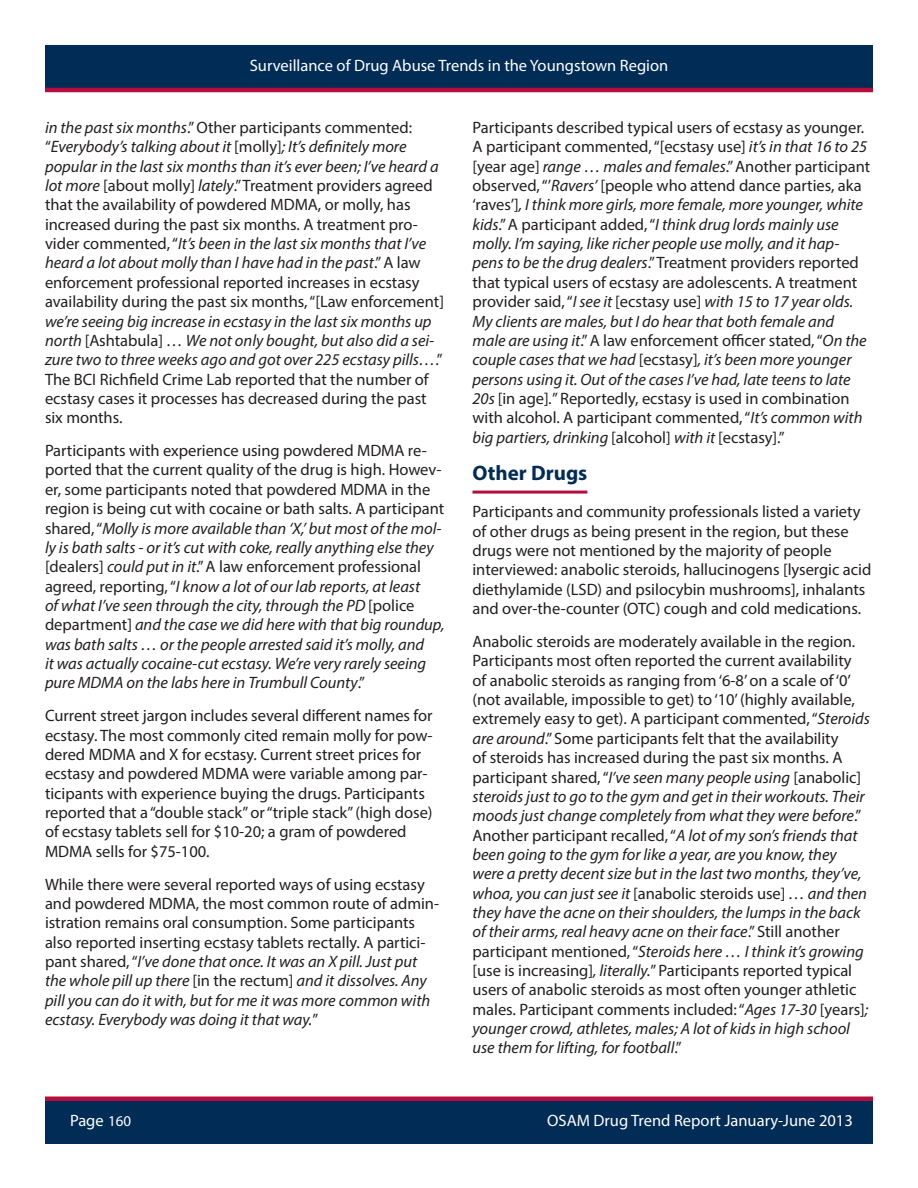
<style>
.page{position:relative;width:918px;height:1188px;background:#fff}
.page>*{position:absolute;margin:0;border:0;box-sizing:border-box;transform-origin:0 0}
.t1{font:700 21px "Myriad Pro";color:#002c55}
.t2{font:16.5px/19.4px "Myriad Pro";color:#231f20}
.t3{font:italic 16.5px/19.4px "Myriad Pro";color:#231f20}
.t4{font:16.5px "Myriad Pro";color:#fff}
.s1{font-style:italic}
.s2{font-style:normal}
.s3{font-size:15px}
</style>
<div class="page">
<div style="left:45px;top:1099px;width:828px;height:45px;background:#002c55"></div>
<div style="left:45px;top:45px;width:828px;height:45px;background:#002c55"></div>
<hr style="left:45px;top:88px;width:828px;height:4px;background:#b50d3e">
<div style="left:45px;top:1096px;width:828px;height:5px;background:#b50d3e"></div>
<hr style="left:472px;top:491px;width:115px;height:3px;background:#b50d3e">
<p class="t4" style="left:250px;top:55px;width:420px">Surveillance of Drug Abuse Trends in the Youngstown Region</p>
<p class="t2" style="left:45px;top:118px;width:401px"><span class="s1">in the past six months</span>.” Other participants commented: “<span class="s1">Everybody’s talking about it</span> [molly]<span class="s1">; It’s definitely more popular in the last six months than it’s ever been; I’ve heard a lot more</span> [about molly] <span class="s1">lately</span>.” Treatment providers agreed that the availability of powdered MDMA, or molly, has increased during the past six months. A treatment pro&shy;vider commented, “<span class="s1">It’s been in the last six months that I’ve heard a lot about molly than I have had in the past</span>.” A law enforcement professional reported increases in ecstasy availability during the past six months, “[Law enforcement]</p>
<p class="t3" style="left:45px;top:311px;width:399px">we’re seeing big increase in ecstasy in the last six months up north <span class="s2">[Ashtabula]</span> … We not only bought, but also did a sei&shy;zure two to three weeks ago and got over 225 ecstasy pills…<span class="s2">.” The BCI Richfield Crime Lab reported that the number of ecstasy cases it processes has decreased during the past six months.</span></p>
<p class="t3" style="left:45px;top:441px;width:401px"><span class="s2">Participants with experience using powdered MDMA re&shy;ported that the current quality of the drug is high. Howev&shy;er, some participants noted that powdered MDMA in the region is being cut with cocaine or bath salts. A participant shared, “</span>Molly is more available than ‘X,’ but most of the mol&shy;ly is bath salts - or it’s cut with coke, really anything else they <span class="s2">[dealers]</span> could put in it<span class="s2">.” A law enforcement professional agreed, reporting, “</span>I know a lot of our lab reports, at least<br>of what I’ve seen through the city, through the PD <span class="s2">[police department]</span> and the case we did here with that big roundup, was bath salts … or the people arrested said it’s molly, and<br>it was actually cocaine-cut ecstasy. We’re very rarely seeing pure MDMA on the labs here in Trumbull County<span class="s2">.”</span></p>
<p class="t2" style="left:45px;top:706px;width:389px">Current street jargon includes several different names for ecstasy. The most commonly cited remain molly for pow&shy;dered MDMA and X for ecstasy. Current street prices for ecstasy and powdered MDMA were variable among par&shy;ticipants with experience buying the drugs. Participants reported that a “double stack” or “triple stack” (high dose) of ecstasy tablets sell for $10-20; a gram of powdered MDMA sells for $75-100.</p>
<p class="t2" style="left:45px;top:874px;width:396px">While there were several reported ways of using ecstasy and powdered MDMA, the most common route of admin&shy;istration remains oral consumption. Some participants also reported inserting ecstasy tablets rectally. A partici&shy;pant shared, “<span class="s1">I’ve done that once. It was an X pill. Just put the whole pill up there</span> [in the rectum] <span class="s1">and it dissolves. Any pill you can do it with, but for me it was more common with ecstasy. Everybody was doing it that way.</span>”</p>
<p class="t2" style="left:472px;top:118px;width:399px">Participants described typical users of ecstasy as younger.<br>A participant commented, “[ecstasy use] <span class="s1">it’s in that 16 to 25 </span>[year age] <span class="s1">range … males and females</span>.” Another participant observed, “’<span class="s1">Ravers’</span> [people who attend dance parties, aka ‘raves’]<span class="s1">, I think more girls, more female, more younger, white kids</span>.” A participant added, “<span class="s1">I think drug lords mainly use molly. I’m saying, like richer people use molly, and it hap&shy;pens to be the drug dealers</span>.” Treatment providers reported that typical users of ecstasy are adolescents. A treatment provider said, “<span class="s1">I see it</span> [ecstasy use] <span class="s1">with 15 to 17 year olds.<br>My clients are males, but I do hear that both female and male are using it</span>.” A law enforcement officer stated, “<span class="s1">On the couple cases that we had</span> [ecstasy]<span class="s1">, it’s been more younger persons using it. Out of the cases I’ve had, late teens to late 20s</span> [in age]<span class="s1">.</span>” Reportedly, ecstasy is used in combination with alcohol. A participant commented, “<span class="s1">It’s common with big partiers, drinking</span> [alcohol] <span class="s1">with it</span> [ecstasy].”</p>
<p class="t1" style="left:472px;top:459px;width:116px">Other Drugs</p>
<p class="t2" style="left:472px;top:502px;width:400px">Participants and community professionals listed a variety of other drugs as being present in the region, but these drugs were not mentioned by the majority of people interviewed: anabolic steroids, hallucinogens [lysergic acid diethylamide (LSD) and psilocybin mushrooms], inhalants and over-the-counter (OTC) cough and cold medications.</p>
<p class="t2" style="left:472px;top:632px;width:399px">Anabolic steroids are moderately available in the region.<br>Participants most often reported the current availability<br>of anabolic steroids as ranging from ‘6-8’ on a scale of ‘0’ (not available, impossible to get) to ‘10’ (highly available, extremely easy to get). A participant commented, “<span class="s1">Steroids are around</span>.” Some participants felt that the availability<br>of steroids has increased during the past six months. A participant shared, “<span class="s1">I’ve seen many people using</span> [anabolic] <span class="s1">steroids just to go to the gym and get in their workouts. Their moods just change completely from what they were before</span>.” Another participant recalled, “<span class="s1">A lot of my son’s friends that been going to the gym for like a year, are you know, they were a pretty decent size but in the last two months, they’ve, whoa, you can just see it</span> [anabolic steroids use] <span class="s1">… and then they have the acne on their shoulders, the lumps in the back of their arms, real heavy acne on their face</span>.” Still another participant mentioned, “<span class="s1">Steroids here … I think it’s growing </span>[use is increasing]<span class="s1">, literally.</span>” Participants reported typical users of anabolic steroids as most often younger athletic males. Participant comments included: “<span class="s1">Ages 17-30</span> [years]<span class="s1">; younger crowd, athletes, males; A lot of kids in high school use them for lifting, for football</span>.”</p>
<p class="t4" style="left:70px;top:1111px;width:63px">Page <span class="s3">160</span></p>
<p class="t4" style="left:547px;top:1111px;width:307px">OSAM Drug Trend Report January-June 2013</p>
</div>
